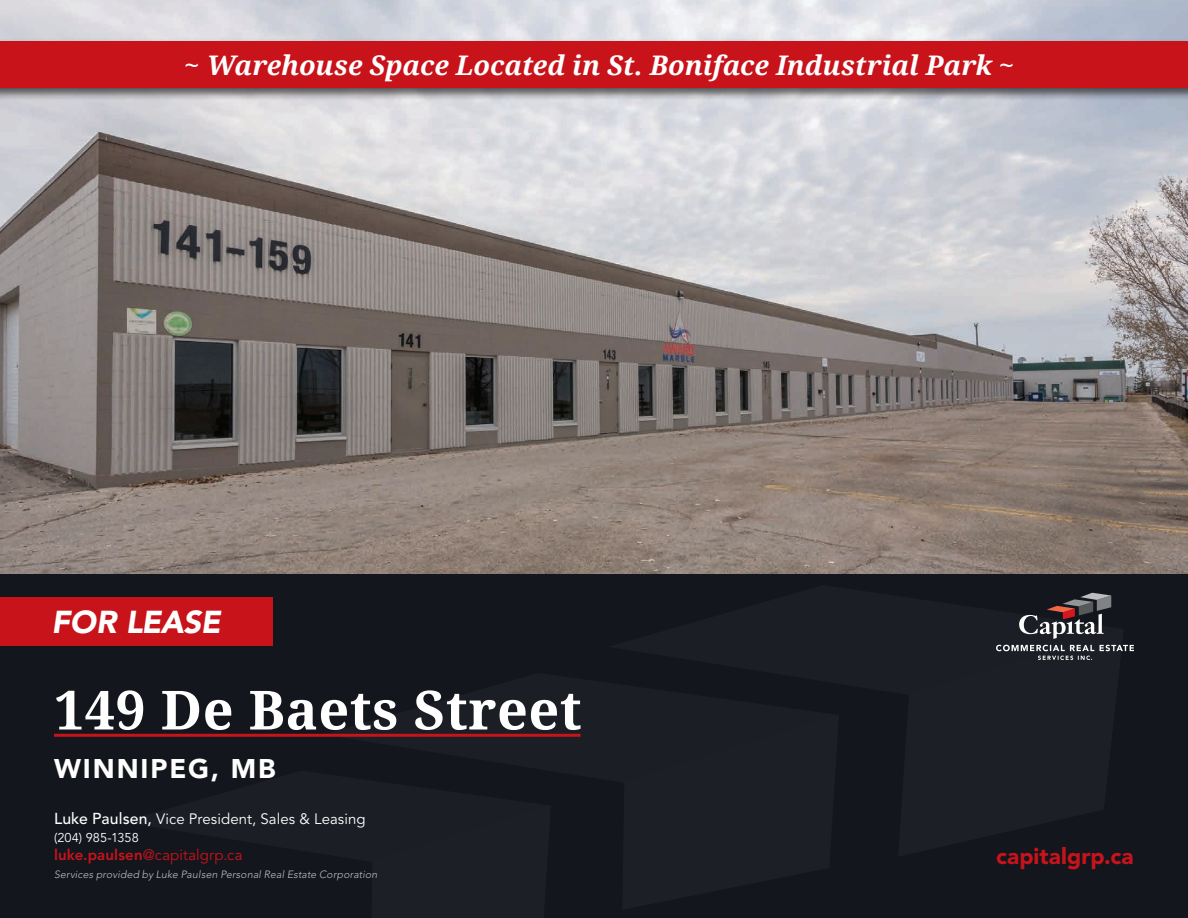
<style>
.page{position:relative;width:1188px;height:918px;background:#fff}
.page>*{position:absolute;margin:0;border:0;box-sizing:border-box;transform-origin:0 0}
.t1{font:700 54px "Droid Serif";letter-spacing:.01em;color:#fff}
.t2{font:italic 900 31.5px "Avenir LT Std";letter-spacing:-.015em;color:#fff}
.t3{font:italic 700 27px "Droid Serif";color:#fff}
.t4{font:900 27px "Avenir";letter-spacing:.07em;color:#fff}
.t5{font:900 22.5px "Avenir LT Std";letter-spacing:.005em;color:#c8131b}
.t6{font:15px "Avenir LT Std";letter-spacing:.005em;color:#fff}
.t7{font:15px "Avenir LT Std";letter-spacing:.005em;color:#c8131b}
.t8{font:12.75px "Avenir LT Std";letter-spacing:.005em;color:#fff}
.t9{font:italic 300 10.5px "Avenir LT Std";letter-spacing:.015em;color:#c1c1c5}
.s1{font-weight:500;font-size:15.75px}
.s2{font-weight:800}
</style>
<div class="page">
<div style="left:0;top:573px;width:1188px;height:345px;background:#14161d"></div>
<div style="left:0;top:597px;width:272px;height:48px;background:#c8131b"></div>
<svg style="left:323px;top:733px;width:258px;height:4px"></svg>
<svg style="left:996px;top:593px;width:138px;height:67px"></svg>
<img style="left:0;top:0;width:1188px;height:573px">
<hr style="left:54px;top:734px;width:526px;height:3px;background:#c8131b">
<div style="left:0;top:38px;width:1188px;height:63px;background:#231f20;opacity:.75"></div>
<div style="left:0;top:41px;width:1188px;height:47px;background:#c8131b"></div>
<h3 class="t3" style="left:185px;top:46px;width:831px">~ Warehouse Space Located in St. Boniface Industrial Park ~</h3>
<h2 class="t2" style="left:51px;top:603px;width:171px">FOR LEASE</h2>
<h1 class="t1" style="left:54px;top:672px;width:529px">149 De Baets Street</h1>
<h3 class="t4" style="left:54px;top:745px;width:223px">WINNIPEG, MB</h3>
<h3 class="t6" style="left:54px;top:810px;width:313px"><span class="s1">Luke Paulsen,</span> Vice President, Sales &amp; Leasing</h3>
<p class="t8" style="left:54px;top:830px;width:86px">(204) 985-1358</p>
<h3 class="t7" style="left:54px;top:846px;width:190px"><span class="s2">luke.paulsen</span>@capitalgrp.ca</h3>
<p class="t9" style="left:54px;top:868px;width:325px">Services provided by Luke Paulsen Personal Real Estate Corporation</p>
<h3 class="t5" style="left:996px;top:842px;width:139px">capitalgrp.ca</h3>
</div>
